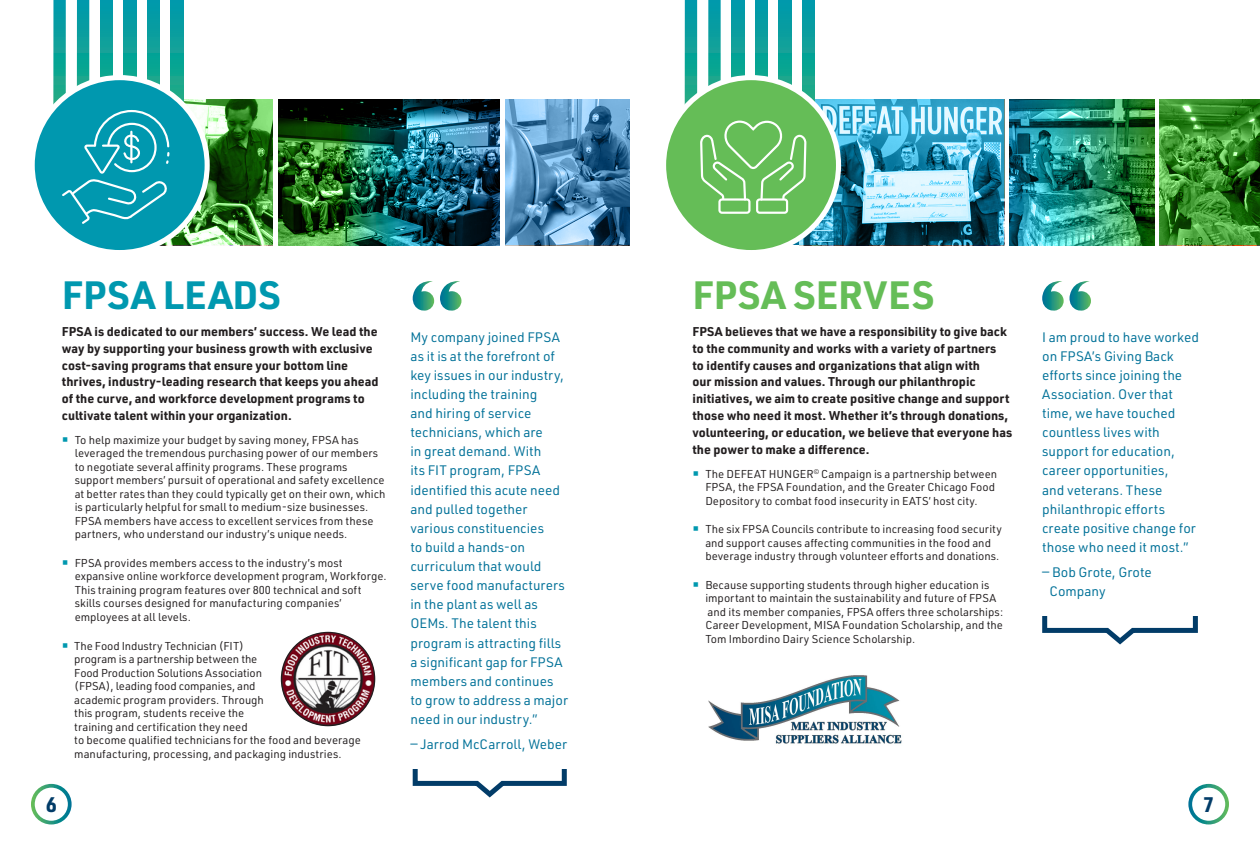
<style>
.page{position:relative;width:1260px;height:855px;background:#fff}
.page>*{position:absolute;margin:0;border:0;box-sizing:border-box;transform-origin:0 0}
.subhead{font:700 38.75px "URWDIN";letter-spacing:.015em;color:#65bd57}
.subhead-2{font:700 38.75px "URWDIN";color:#0098af}
.t1{font:700 20.75px "URWDIN";color:#023c68}
.quotes{font:13.5px/19.1px "URWDIN";color:#007198}
.bold_body{font:700 12.5px/16.9px "URWDIN";color:#231f20}
.t2{font:11.25px/13.5px "URWDIN";color:#231f20}
</style>
<div class="page">
<div style="left:31px;top:784px;width:41px;height:41px;border:4px solid #fff;border-radius:50%"></div>
<div style="left:1188px;top:784px;width:41px;height:41px;border:4px solid #fff;border-radius:50%"></div>
<img style="left:161px;top:100px;width:112px;height:145px">
<img style="left:807px;top:100px;width:197px;height:145px">
<svg style="left:77px;top:0;width:12px;height:86px"></svg>
<svg style="left:53px;top:0;width:13px;height:105px"></svg>
<svg style="left:100px;top:0;width:13px;height:77px"></svg>
<svg style="left:124px;top:0;width:12px;height:76px"></svg>
<svg style="left:147px;top:0;width:13px;height:85px"></svg>
<svg style="left:171px;top:0;width:12px;height:105px"></svg>
<svg style="left:708px;top:0;width:13px;height:86px"></svg>
<svg style="left:685px;top:0;width:12px;height:104px"></svg>
<svg style="left:732px;top:0;width:12px;height:77px"></svg>
<svg style="left:755px;top:0;width:13px;height:77px"></svg>
<svg style="left:779px;top:0;width:12px;height:85px"></svg>
<svg style="left:802px;top:0;width:13px;height:105px"></svg>
<img style="left:278px;top:100px;width:222px;height:145px">
<img style="left:1010px;top:100px;width:144px;height:145px">
<img style="left:505px;top:100px;width:125px;height:145px">
<img style="left:1160px;top:100px;width:100px;height:145px">
<div style="left:32px;top:78px;width:175px;height:175px;background:#0098af;border-radius:50%"></div>
<div style="left:30px;top:75px;width:180px;height:180px;border:5px solid #fff;border-radius:50%"></div>
<div style="left:664px;top:78px;width:175px;height:175px;background:#65bd57;border-radius:50%"></div>
<div style="left:661px;top:75px;width:180px;height:180px;border:5px solid #fff;border-radius:50%"></div>
<svg style="left:412px;top:769px;width:155px;height:29px"></svg>
<svg style="left:1042px;top:616px;width:156px;height:29px"></svg>
<svg style="left:440px;top:281px;width:21px;height:30px"></svg>
<svg style="left:412px;top:281px;width:22px;height:30px"></svg>
<svg style="left:1042px;top:281px;width:49px;height:30px"></svg>
<svg style="left:60px;top:110px;width:110px;height:116px"></svg>
<img style="left:281px;top:632px;width:94px;height:94px;border-radius:47px">
<img style="left:708px;top:675px;width:194px;height:69px">
<svg style="left:700px;top:120px;width:107px;height:135px"></svg>
<div style="left:756px;top:198px;width:32px;height:16px;border:2px solid #fff;border-radius:3px"></div>
<p class="subhead-2" style="left:62px;top:268px;width:220px">FPSA LEADS</p>
<p class="bold_body" style="left:62px;top:322px;width:318px">FPSA is dedicated to our members’ success. We lead the way by supporting your business growth with exclusive cost-saving programs that ensure your bottom line thrives, industry-leading research that keeps you ahead of the curve, and workforce development programs to cultivate talent within your organization.</p>
<p class="t2" style="left:75px;top:433px;width:312px">To help maximize your budget by saving money, FPSA has leveraged the tremendous purchasing power of our members to negotiate several affinity programs. These programs support members’ pursuit of operational and safety excellence at better rates than they could typically get on their own, which is particularly helpful for small to medium-size businesses.<br>FPSA members have access to excellent services from these partners, who understand our industry’s unique needs.</p>
<p class="t2" style="left:75px;top:556px;width:313px">FPSA provides members access to the industry’s most expansive online workforce development program, Workforge.<br>This training program features over 800 technical and soft skills courses designed for manufacturing companies’ employees at all levels.</p>
<p class="t2" style="left:74px;top:639px;width:288px">The Food Industry Technician (FIT)<br>program is a partnership between the<br>Food Production Solutions Association<br>(FPSA), leading food companies, and<br>academic program providers. Through<br>this program, students receive the<br>training and certification they need<br>to become qualified technicians for the food and beverage manufacturing, processing, and packaging industries.</p>
<p class="quotes" style="left:410px;top:327px;width:159px">My company joined FPSA as it is at the forefront of key issues in our industry, including the training<br>and hiring of service technicians, which are<br>in great demand. With<br>its FIT program, FPSA identified this acute need and pulled together various constituencies<br>to build a hands-on curriculum that would serve food manufacturers in the plant as well as<br>OEMs. The talent this program is attracting fills a significant gap for FPSA members and continues to grow to address a major need in our industry.”</p>
<p class="quotes" style="left:410px;top:734px;width:158px">— Jarrod McCarroll, Weber</p>
<p class="subhead" style="left:693px;top:268px;width:243px">FPSA SERVES</p>
<p class="bold_body" style="left:693px;top:322px;width:321px">FPSA believes that we have a responsibility to give back to the community and works with a variety of partners<br>to identify causes and organizations that align with<br>our mission and values. Through our philanthropic initiatives, we aim to create positive change and support those who need it most. Whether it’s through donations, volunteering, or education, we believe that everyone has the power to make a difference.</p>
<p class="t2" style="left:705px;top:466px;width:293px">The DEFEAT HUNGER<sup>©</sup> Campaign is a partnership between<br>FPSA, the FPSA Foundation, and the Greater Chicago Food<br>Depository to combat food insecurity in EATS’ host city.</p>
<p class="t2" style="left:705px;top:522px;width:298px">The six FPSA Councils contribute to increasing food security and support causes affecting communities in the food and beverage industry through volunteer efforts and donations.</p>
<p class="t2" style="left:705px;top:578px;width:299px">Because supporting students through higher education is important to maintain the sustainability and future of FPSA and its member companies, FPSA offers three scholarships:<br>Career Development, MISA Foundation Scholarship, and the Tom Imbordino Dairy Science Scholarship.</p>
<p class="quotes" style="left:1042px;top:327px;width:158px">I am proud to have worked on FPSA’s Giving Back efforts since joining the<br>Association. Over that time, we have touched countless lives with support for education, career opportunities,<br>and veterans. These philanthropic efforts create positive change for those who need it most.”</p>
<p class="quotes" style="left:1049px;top:562px;width:104px;text-indent:-7px">— Bob Grote, Grote<br>Company</p>
<h2 class="t1" style="left:46px;top:790px;width:13px">6</h2>
<h2 class="t1" style="left:1203px;top:790px;width:13px">7</h2>
</div>
